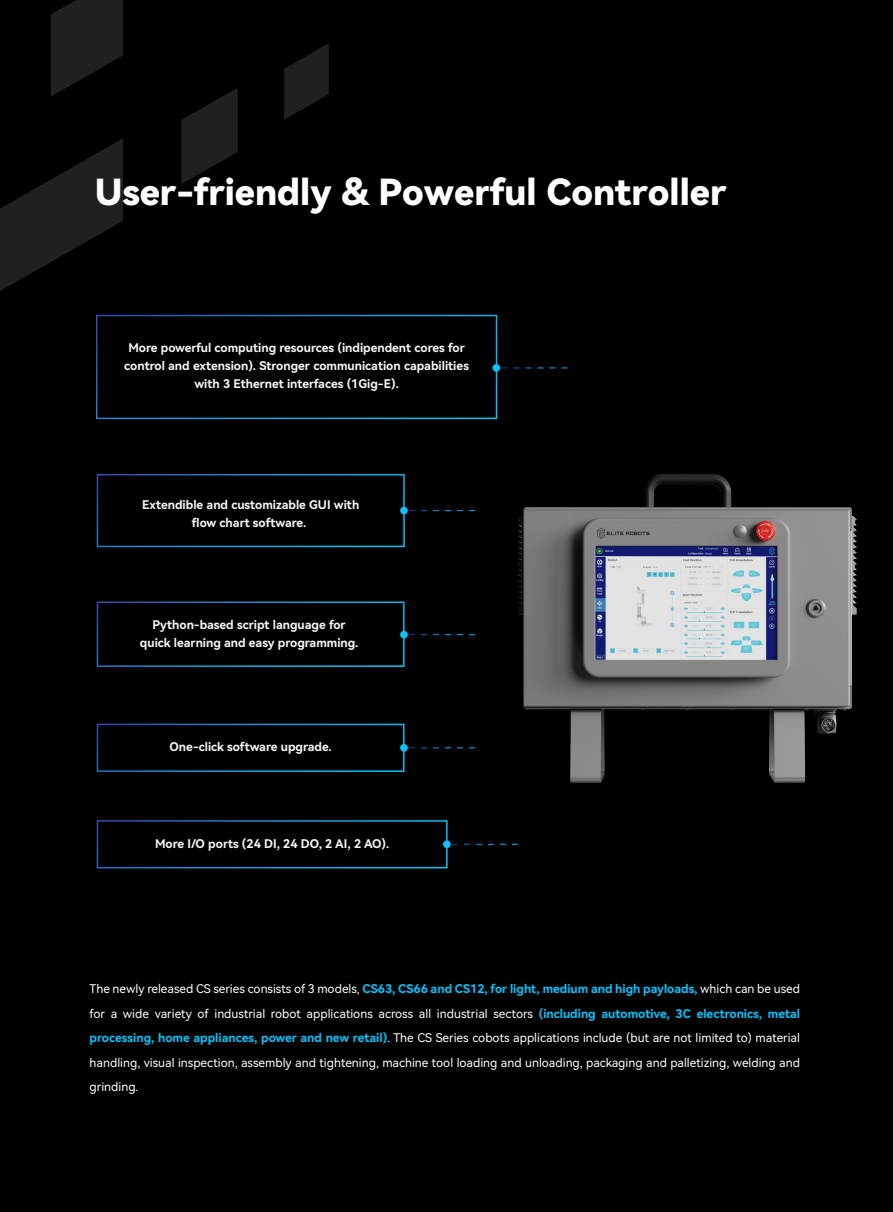
<style>
.page{position:relative;width:893px;height:1212px;background:#000}
.page>*{position:absolute;margin:0;border:0;box-sizing:border-box;transform-origin:0 0}
.t1{font:36px "Harmony OS Sans SC Black";color:#fff}
.t2{font:12px/24.6px "Harmony OS Sans SC";color:#fff;text-align:justify}
.t3{font:12px/18px "Harmony OS Sans SC Bold";color:#f7f7f7;text-align:center}
.s1{font-family:"Harmony OS Sans SC Bold";color:#08c3fc}
</style>
<div class="page">
<svg style="left:51px;top:0;width:72px;height:97px"></svg>
<svg style="left:181px;top:88px;width:57px;height:96px"></svg>
<svg style="left:284px;top:43px;width:45px;height:77px"></svg>
<svg style="left:0;top:138px;width:123px;height:153px"></svg>
<svg style="left:500px;top:367px;width:67px;height:1px"></svg>
<div style="left:493px;top:364px;width:7px;height:8px;background:#08c3fc;border-radius:50%"></div>
<svg style="left:409px;top:510px;width:66px;height:1px"></svg>
<div style="left:400px;top:507px;width:8px;height:7px;background:#08c3fc;border-radius:50%"></div>
<svg style="left:409px;top:634px;width:66px;height:1px"></svg>
<div style="left:400px;top:631px;width:8px;height:7px;background:#08c3fc;border-radius:50%"></div>
<svg style="left:409px;top:747px;width:66px;height:1px"></svg>
<div style="left:400px;top:744px;width:8px;height:8px;background:#08c3fc;border-radius:50%"></div>
<svg style="left:452px;top:844px;width:66px;height:1px"></svg>
<div style="left:443px;top:840px;width:8px;height:8px;background:#08c3fc;border-radius:50%"></div>
<img style="left:518px;top:474px;width:339px;height:309px">
<h1 class="t1" style="left:95px;top:167px;width:633px">User-friendly &amp; Powerful Controller</h1>
<p class="t3" style="left:124px;top:339px;width:346px">More powerful computing resources (indipendent cores for control and extension). Stronger communication capabilities with 3 Ethernet interfaces (1Gig-E).</p>
<p class="t3" style="left:142px;top:496px;width:218px">Extendible and customizable GUI with flow chart software.</p>
<p class="t3" style="left:140px;top:615px;width:220px">Python-based script language for quick learning and easy programming.</p>
<p class="t3" style="left:170px;top:737px;width:164px">One-click software upgrade.</p>
<p class="t3" style="left:155px;top:834px;width:236px">More I/O ports (24 DI, 24 DO, 2 AI, 2 AO).</p>
<p class="t2" style="left:90px;top:976px;width:712px">The newly released CS series consists of 3 models, <span class="s1">CS63, CS66 and CS12, for light, medium and high payloads,</span> which can be used for a wide variety of industrial robot applications across all industrial sectors <span class="s1">(including automotive, 3C electronics, metal processing, home appliances, power and new retail)</span>. The CS Series cobots applications include (but are not limited to) material handling, visual inspection, assembly and tightening, machine tool loading and unloading, packaging and palletizing, welding and grinding.</p>
</div>
